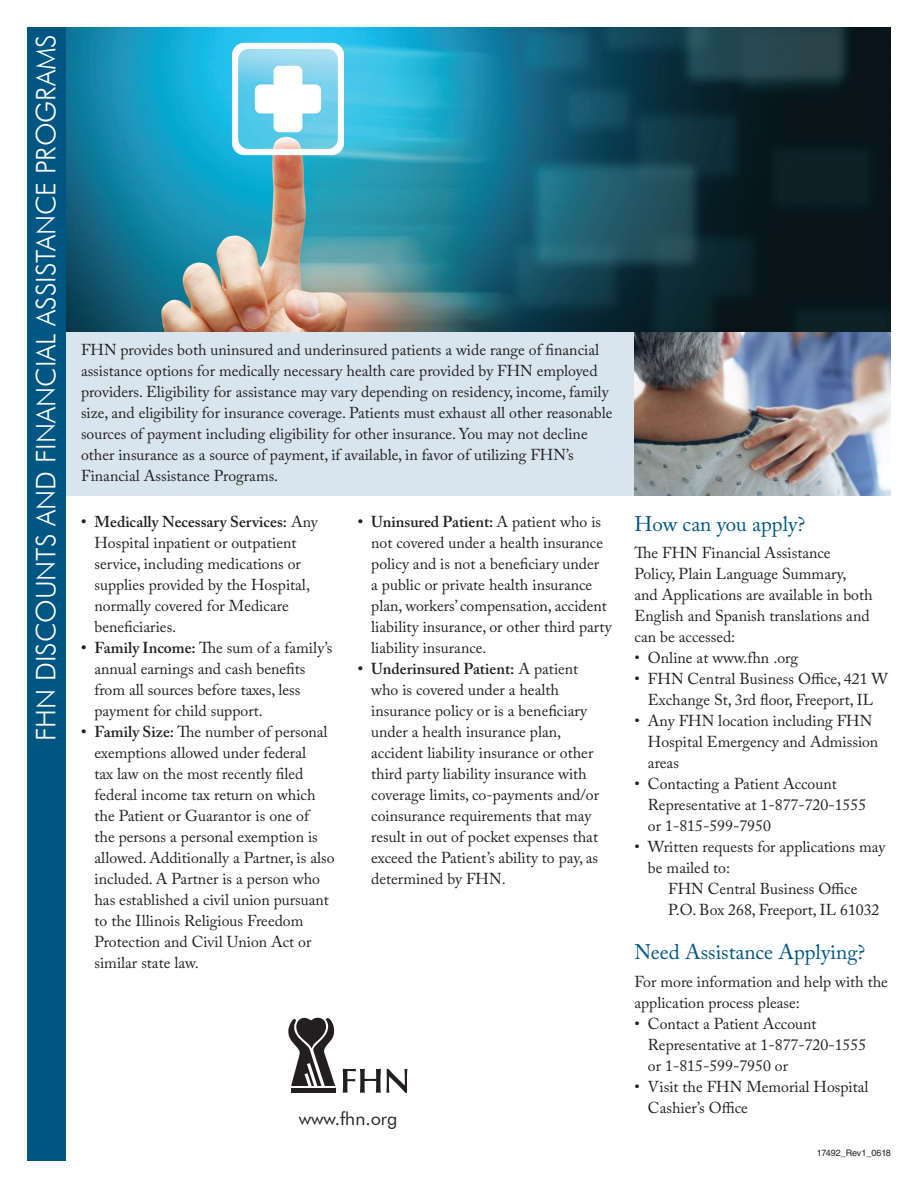
<style>
.page{position:relative;width:918px;height:1188px;background:#fff}
.page>*{position:absolute;margin:0;border:0;box-sizing:border-box;transform-origin:0 0}
.t1{font:300 27px "Futura BT";color:#fff}
.t2{font:21px "Adobe Caslon Pro";color:#005682}
.t3{font:18px "Futura BT";color:#231f20}
.t4{font:15.75px/21px "Adobe Caslon Pro";color:#231f20}
.t5{font:9px "Helvetica LT Std";letter-spacing:-.01em;color:#231f20}
.s1{font-weight:600}
</style>
<div class="page">
<div style="left:59px;top:330px;width:575px;height:166px;background:#d8e5ef"></div>
<img style="left:634px;top:332px;width:257px;height:164px">
<img style="left:65px;top:27px;width:826px;height:305px">
<div style="left:27px;top:27px;width:38px;height:1134px;background:#005682"></div>
<hr style="left:291px;top:1089px;width:44px;height:4px;background:#231f20">
<svg style="left:288px;top:1018px;width:47px;height:68px"></svg>
<svg style="left:343px;top:1069px;width:64px;height:24px"></svg>
<h1 class="t1" style="left:30px;top:741px;width:709px;rotate:-90deg">FHN DISCOUNTS AND FINANCIAL ASSISTANCE PROGRAMS</h1>
<p class="t4" style="left:81px;top:339px;width:533px">FHN provides both uninsured and underinsured patients a wide range of financial assistance options for medically necessary health care provided by FHN employed providers. Eligibility for assistance may vary depending on residency, income, family size, and eligibility for insurance coverage. Patients must exhaust all other reasonable sources of payment including eligibility for other insurance. You may not decline other insurance as a source of payment, if available, in favor of utilizing FHN’s Financial Assistance Programs.</p>
<p class="t4" style="left:94px;top:511px;width:225px;text-indent:-13px"><span class="s1">• Medically Necessary Services:</span> Any<br>Hospital inpatient or outpatient service, including medications or supplies provided by the Hospital, normally covered for Medicare beneficiaries.</p>
<p class="t4" style="left:94px;top:637px;width:240px;text-indent:-13px"><span class="s1">• Family Income:</span> The sum of a family’s annual earnings and cash benefits from all sources before taxes, less payment for child support.</p>
<p class="t4" style="left:94px;top:721px;width:242px;text-indent:-13px"><span class="s1">• Family Size:</span> The number of personal exemptions allowed under federal<br>tax law on the most recently filed federal income tax return on which the Patient or Guarantor is one of<br>the persons a personal exemption is allowed. Additionally a Partner, is also included. A Partner is a person who has established a civil union pursuant to the Illinois Religious Freedom Protection and Civil Union Act or similar state law.</p>
<p class="t4" style="left:371px;top:511px;width:242px;text-indent:-13px"><span class="s1">• Uninsured Patient:</span> A patient who is not covered under a health insurance policy and is not a beneficiary under<br>a public or private health insurance plan, workers’ compensation, accident liability insurance, or other third party liability insurance.</p>
<p class="t4" style="left:371px;top:658px;width:229px;text-indent:-13px"><span class="s1">• Underinsured Patient:</span> A patient who is covered under a health insurance policy or is a beneficiary under a health insurance plan, accident liability insurance or other third party liability insurance with coverage limits, co-payments and/or coinsurance requirements that may result in out of pocket expenses that exceed the Patient’s ability to pay, as determined by FHN.</p>
<p class="t3" style="left:299px;top:1108px;width:100px">www.fhn.org</p>
<h2 class="t2" style="left:634px;top:511px;width:172px">How can you apply?</h2>
<p class="t4" style="left:634px;top:542px;width:240px">The FHN Financial Assistance<br>Policy, Plain Language Summary, and Applications are available in both<br>English and Spanish translations and can be accessed:</p>
<p class="t4" style="left:634px;top:647px;width:165px">• Online at www.fhn .org</p>
<p class="t4" style="left:634px;top:668px;width:255px;text-align:center">• FHN Central Business Office, 421 W<br>Exchange St, 3rd floor, Freeport, IL</p>
<p class="t4" style="left:648px;top:710px;width:232px;text-indent:-13px">• Any FHN location including FHN<br>Hospital Emergency and Admission areas</p>
<p class="t4" style="left:648px;top:773px;width:220px;text-indent:-13px">• Contacting a Patient Account<br>Representative at 1-877-720-1555 or 1-815-599-7950</p>
<p class="t4" style="left:634px;top:836px;width:252px">• Written requests for applications may</p>
<p class="t4" style="left:648px;top:857px;width:84px">be mailed to:</p>
<p class="t4" style="left:668px;top:878px;width:191px">FHN Central Business Office</p>
<p class="t4" style="left:668px;top:899px;width:213px">P.O. Box 268, Freeport, IL 61032</p>
<h2 class="t2" style="left:634px;top:940px;width:232px">Need Assistance Applying?</h2>
<p class="t4" style="left:634px;top:971px;width:255px">For more information and help with the application process please:</p>
<p class="t4" style="left:648px;top:1013px;width:220px;text-indent:-13px">• Contact a Patient Account<br>Representative at 1-877-720-1555 or 1-815-599-7950 or</p>
<p class="t4" style="left:648px;top:1076px;width:222px;text-indent:-13px">• Visit the FHN Memorial Hospital<br>Cashier’s Office</p>
<p class="t5" style="left:817px;top:1148px;width:76px">17492_Rev1_0618</p>
</div>
